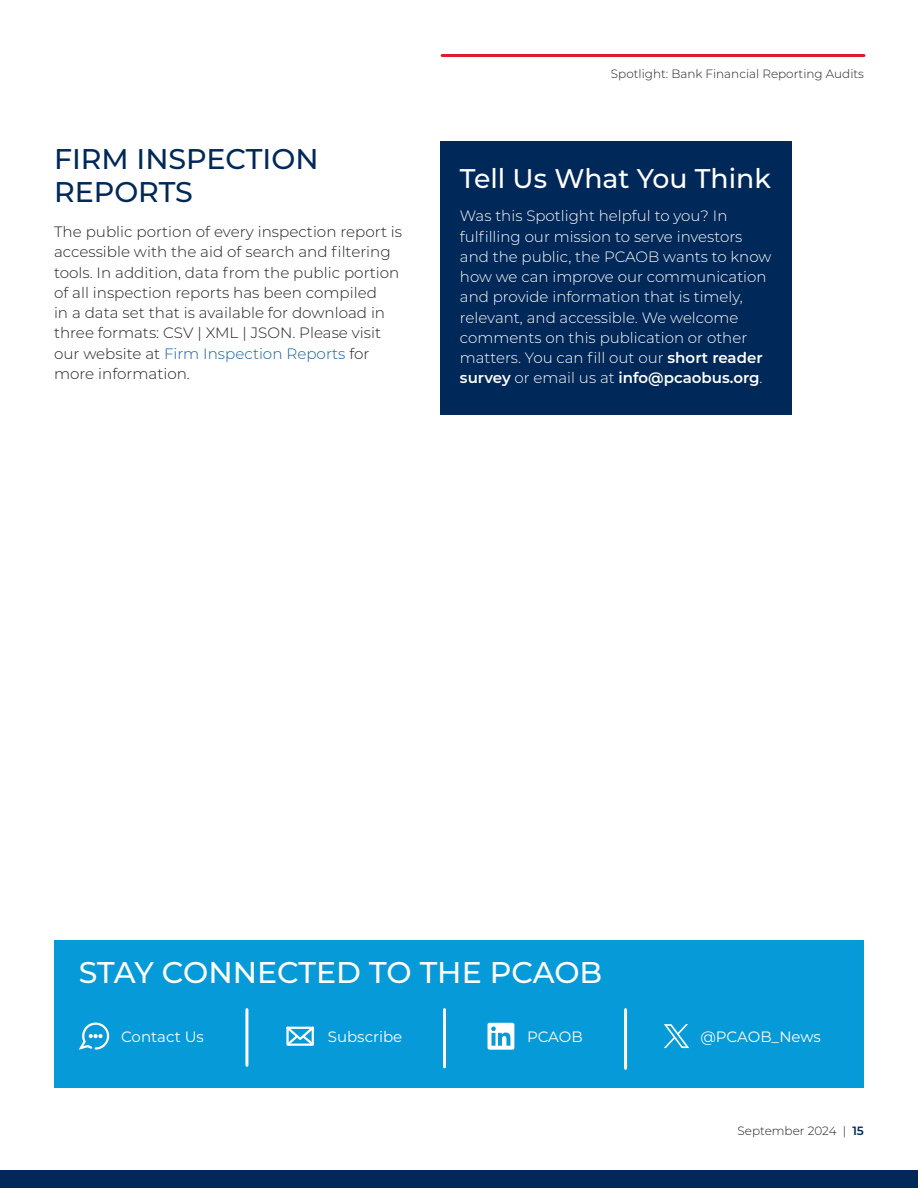
<style>
.page{position:relative;width:918px;height:1188px;background:#fff}
.page>*{position:absolute;margin:0;border:0;box-sizing:border-box;transform-origin:0 0}
.t1{font:500 30px "Montserrat";color:#fff}
.Header_1{font:500 28.5px/33px "Montserrat";color:#002858}
.Call_Out_Header{font:500 27px "Montserrat";color:#fff}
.Body_Copy{font:300 15px/20.2px "Montserrat";color:#fff}
.Body_Copy-2{font:300 15px/20.2px "Montserrat";color:#231f20}
.t2{font:15px "Montserrat";color:#fff}
.t3{font:300 12px "Montserrat";color:#231f20}
.s1{color:#175d9e}
.s2{font-weight:600}
.s3{font-weight:600;color:#002858}
</style>
<div class="page">
<hr style="left:442px;top:54px;width:422px;height:3px;background:#dc1a32">
<div style="left:0;top:1170px;width:918px;height:18px;background:#002858"></div>
<div style="left:440px;top:141px;width:352px;height:274px;background:#002858"></div>
<div style="left:54px;top:940px;width:810px;height:148px;background:#069ad9"></div>
<svg style="left:488px;top:1023px;width:26px;height:27px"></svg>
<hr style="left:443px;top:1010px;width:3px;height:57px;background:#fff">
<hr style="left:624px;top:1010px;width:3px;height:58px;background:#fff">
<svg style="left:286px;top:1026px;width:28px;height:20px"></svg>
<svg style="left:78px;top:1022px;width:32px;height:28px"></svg>
<hr style="left:245px;top:1010px;width:3px;height:55px;background:#fff">
<svg style="left:664px;top:1024px;width:25px;height:24px"></svg>
<p class="Header_1" style="left:54px;top:141px;width:266px">FIRM INSPECTION<br>REPORTS</p>
<p class="Body_Copy-2" style="left:54px;top:221px;width:350px">The public portion of every inspection report is accessible with the aid of search and filtering tools. In addition, data from the public portion of all inspection reports has been compiled<br>in a data set that is available for download in three formats: CSV | XML | JSON. Please visit our website at <span class="s1">Firm Inspection Reports</span> for more information.</p>
<p class="t3" style="left:611px;top:66px;width:255px">Spotlight: Bank Financial Reporting Audits</p>
<p class="Call_Out_Header" style="left:460px;top:159px;width:312px">Tell Us What You Think</p>
<p class="Body_Copy" style="left:460px;top:205px;width:313px">Was this Spotlight helpful to you? In fulfilling our mission to serve investors and the public, the PCAOB wants to know how we can improve our communication and provide information that is timely, relevant, and accessible. We welcome comments on this publication or other matters. You can fill out our <span class="s2">short reader survey</span> or email us at <span class="s2">info@pcaobus.org</span>.</p>
<p class="t1" style="left:79px;top:951px;width:525px">STAY CONNECTED TO THE PCAOB</p>
<p class="t2" style="left:121px;top:1027px;width:84px">Contact Us</p>
<p class="t2" style="left:328px;top:1027px;width:76px">Subscribe</p>
<p class="t2" style="left:527px;top:1027px;width:57px">PCAOB</p>
<p class="t2" style="left:700px;top:1027px;width:122px">@PCAOB_News</p>
<p class="t3" style="left:738px;top:1123px;width:128px">September 2024 | <span class="s3">15</span></p>
</div>
